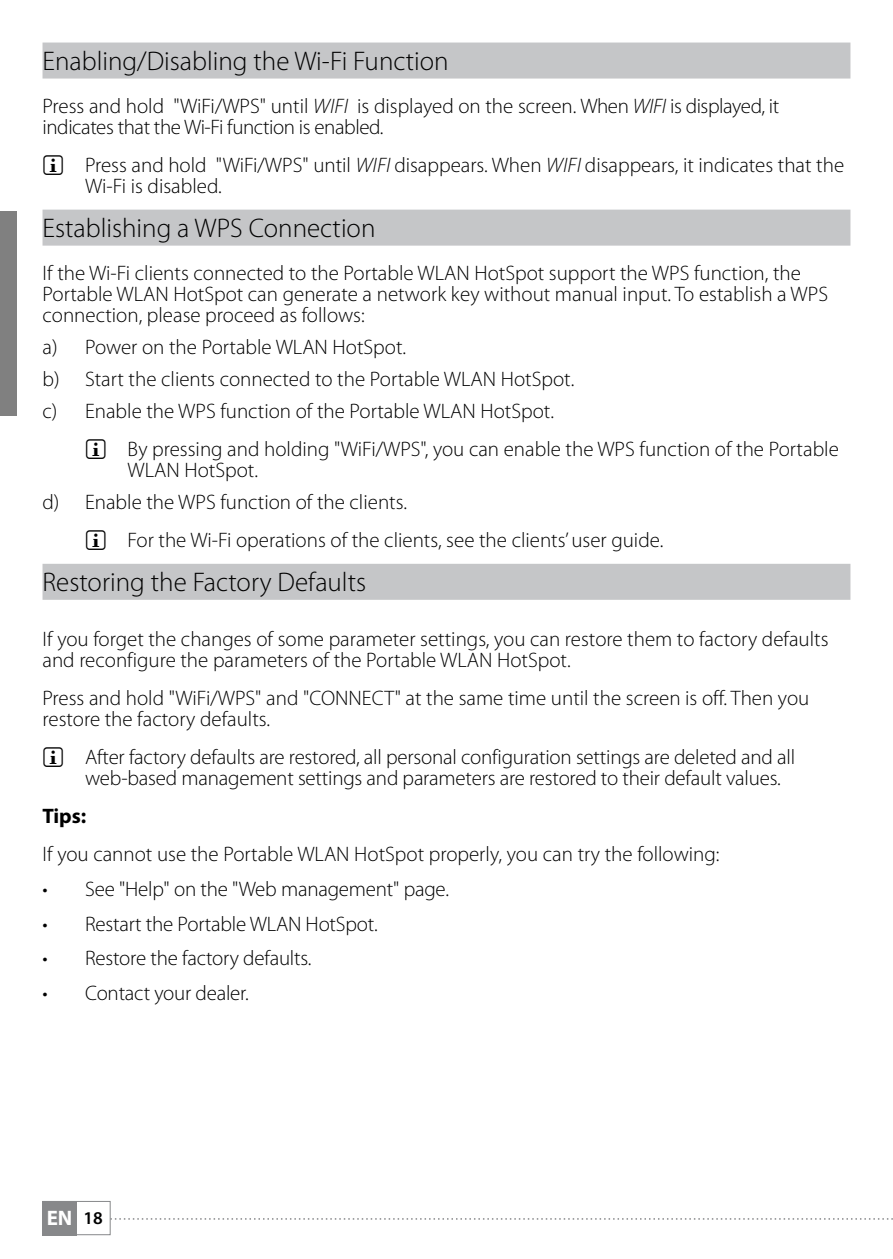
<style>
.page{position:relative;width:893px;height:1259px;background:#fff}
.page>*{position:absolute;margin:0;border:0;box-sizing:border-box;transform-origin:0 0}
.t1{font:300 27px "Myriad Pro";color:#000}
.t2{font:300 21px/21px "Myriad Pro";color:#000}
.t3{font:300 21px/21px "Myriad Pro";letter-spacing:-.02em;color:#000}
.t4{font:700 21px "Myriad Pro";color:#000}
.t5{font:700 21px "Myriad Pro";color:#fff}
.s1{font-style:italic}
.s2{font-weight:600;font-size:18px;color:#000}
</style>
<div class="page">
<div style="left:43px;top:1201px;width:34px;height:34px;background:#87888a"></div>
<div style="left:43px;top:1201px;width:68px;height:34px;border:1px solid #87888a"></div>
<svg style="left:110px;top:1218px;width:783px;height:1px"></svg>
<div style="left:0;top:211px;width:17px;height:204px;background:#808080"></div>
<div style="left:43px;top:43px;width:807px;height:36px;background:#c5c6c8"></div>
<div style="left:43px;top:210px;width:807px;height:36px;background:#c5c6c8"></div>
<div style="left:43px;top:564px;width:807px;height:36px;background:#c5c6c8"></div>
<p class="t1" style="left:43px;top:46px;width:408px">Enabling/Disabling the Wi-Fi Function</p>
<p class="t3" style="left:43px;top:96px;width:738px">Press and hold "WiFi/WPS" until <span class="s1">WIFI</span> is displayed on the screen. When <span class="s1">WIFI</span> is displayed, it indicates that the Wi-Fi function is enabled.</p>
<p class="t2" style="left:85px;top:155px;width:761px">Press and hold "WiFi/WPS" until <span class="s1">WIFI</span> disappears. When <span class="s1">WIFI</span> disappears, it indicates that the<br>Wi-Fi is disabled.</p>
<p class="t1" style="left:43px;top:213px;width:334px">Establishing a WPS Connection</p>
<p class="t2" style="left:43px;top:263px;width:787px">If the Wi-Fi clients connected to the Portable WLAN HotSpot support the WPS function, the<br>Portable WLAN HotSpot can generate a network key without manual input. To establish a WPS connection, please proceed as follows:</p>
<p class="t2" style="left:43px;top:331px;width:533px;line-height:32.1px">a) Power on the Portable WLAN HotSpot.<br>b) Start the clients connected to the Portable WLAN HotSpot. c) Enable the WPS function of the Portable WLAN HotSpot.</p>
<p class="t2" style="left:128px;top:439px;width:713px">By pressing and holding "WiFi/WPS", you can enable the WPS function of the Portable<br>WLAN HotSpot.</p>
<p class="t2" style="left:128px;top:483px;width:537px;line-height:38.1px;text-indent:-85px">d) Enable the WPS function of the clients.<br>For the Wi-Fi operations of the clients, see the clients’ user guide.</p>
<p class="t1" style="left:43px;top:567px;width:325px">Restoring the Factory Defaults</p>
<p class="t2" style="left:43px;top:629px;width:787px">If you forget the changes of some parameter settings, you can restore them to factory defaults and reconfigure the parameters of the Portable WLAN HotSpot.</p>
<p class="t2" style="left:43px;top:688px;width:768px">Press and hold "WiFi/WPS" and "CONNECT" at the same time until the screen is off. Then you restore the factory defaults.</p>
<p class="t2" style="left:85px;top:747px;width:712px">After factory defaults are restored, all personal configuration settings are deleted and all web-based management settings and parameters are restored to their default values.</p>
<p class="t4" style="left:43px;top:804px;width:45px">Tips:</p>
<p class="t2" style="left:43px;top:844px;width:678px">If you cannot use the Portable WLAN HotSpot properly, you can try the following:</p>
<p class="t2" style="left:43px;top:879px;width:408px">• See "Help" on the "Web management" page.</p>
<p class="t2" style="left:43px;top:913px;width:337px">• Restart the Portable WLAN HotSpot.</p>
<p class="t2" style="left:43px;top:948px;width:271px">• Restore the factory defaults.</p>
<p class="t2" style="left:43px;top:982px;width:208px">• Contact your dealer.</p>
<p class="t5" style="left:47px;top:1206px;width:58px">EN <span class="s2">18</span></p>
</div>
